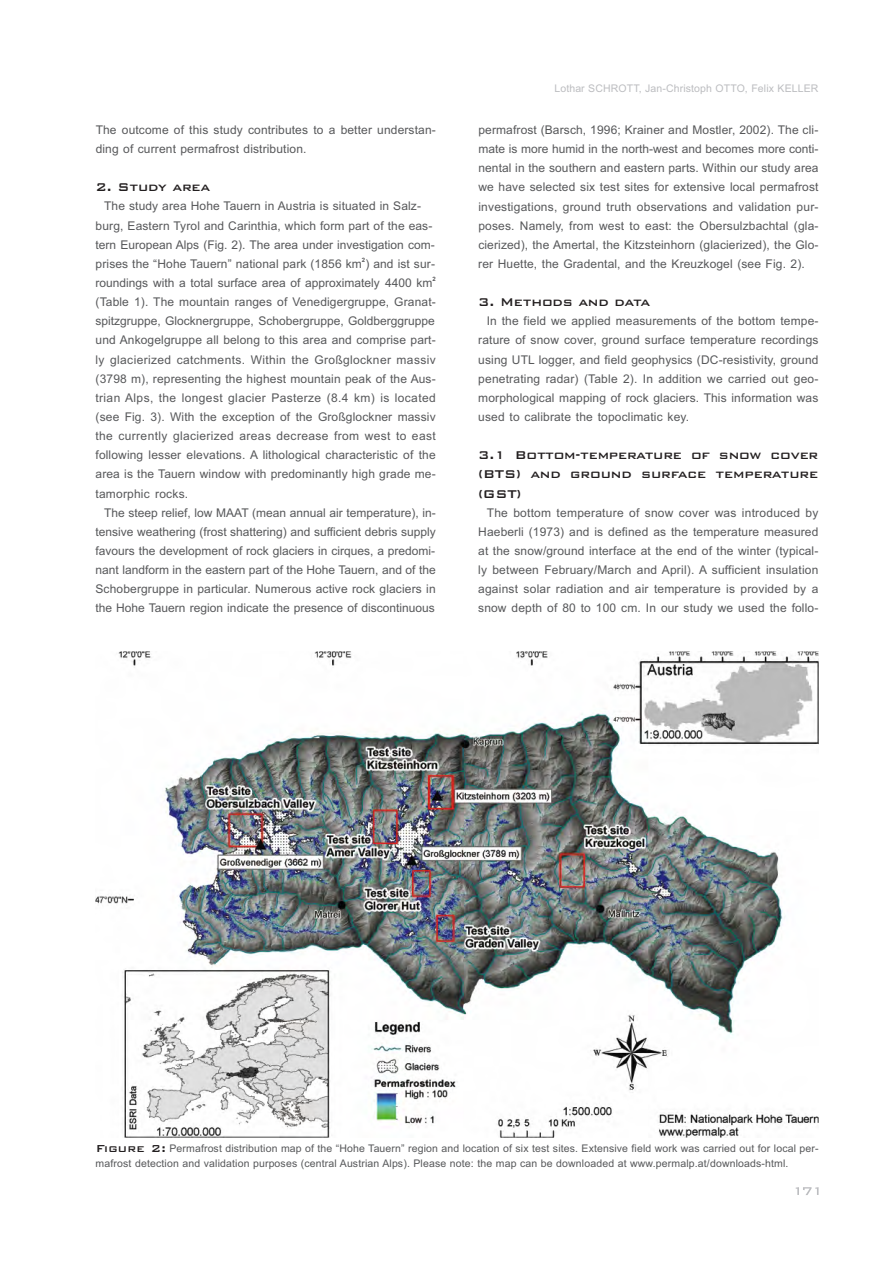
<style>
.page{position:relative;width:893px;height:1263px;background:#fff}
.page>*{position:absolute;margin:0;border:0;box-sizing:border-box;transform-origin:0 0}
.t1{font:500 15px/19.2px "Bank Gothic BT";letter-spacing:-.015em;color:#231f20;text-align:justify}
.t2{font:12px/19.2px "Arial";letter-spacing:.01em;color:#57585a;text-align:justify}
.t3{font:10.5px/14.9px "Arial";letter-spacing:.015em;color:#57585a}
.t4{font:10.5px "Arial";letter-spacing:.01em;color:#bcbdc0}
.t5{font:700 6px "Arial";color:#57585a}
.s1{font-family:"Bank Gothic BT";font-weight:500;font-size:13.5px;color:#231f20}
</style>
<div class="page">
<img style="left:95px;top:651px;width:724px;height:487px">
<svg style="left:796px;top:1187px;width:23px;height:8px"></svg>
<p class="t2" style="left:96px;top:121px;width:342px">The outcome of this study contributes to a better understan&shy;ding of current permafrost distribution.</p>
<p class="t1" style="left:95px;top:178px;width:116px">2. Study area</p>
<p class="t2" style="left:96px;top:198px;width:341px;text-align:center">The study area Hohe Tauern in Austria is situated in Salz&shy;burg, Eastern Tyrol and Carinthia, which form part of the eas&shy;tern European Alps (Fig. 2). The area under investigation com-</p>
<p class="t5" style="left:362px;top:258px;width:5px">2</p>
<p class="t2" style="left:96px;top:255px;width:341px">prises the “Hohe Tauern” national park (1856 km ) and ist sur-</p>
<p class="t5" style="left:432px;top:277px;width:5px">2</p>
<p class="t2" style="left:96px;top:274px;width:342px;text-align:left">roundings with a total surface area of approximately 4400 km (Table 1). The mountain ranges of Venedigergruppe, Granat&shy;spitzgruppe, Glocknergruppe, Schobergruppe, Goldberggruppe und Ankogelgruppe all belong to this area and comprise part&shy;ly glacierized catchments. Within the Großglockner massiv (3798 m), representing the highest mountain peak of the Aus&shy;trian Alps, the longest glacier Pasterze (8.4 km) is located (see Fig. 3). With the exception of the Großglockner massiv the currently glacierized areas decrease from west to east following lesser elevations. A lithological characteristic of the area is the Tauern window with predominantly high grade me&shy;tamorphic rocks.</p>
<p class="t2" style="left:95px;top:504px;width:342px;text-indent:9px">The steep relief, low MAAT (mean annual air temperature), in&shy;tensive weathering (frost shattering) and sufficient debris supply favours the development of rock glaciers in cirques, a predomi&shy;nant landform in the eastern part of the Hohe Tauern, and of the Schobergruppe in particular. Numerous active rock glaciers in the Hohe Tauern region indicate the presence of discontinuous</p>
<p class="t4" style="left:554px;top:84px;width:266px">Lothar SCHROTT, Jan-Christoph OTTO, Felix KELLER</p>
<p class="t2" style="left:478px;top:121px;width:342px">permafrost (Barsch, 1996; Krainer and Mostler, 2002). The cli&shy;mate is more humid in the north-west and becomes more conti&shy;nental in the southern and eastern parts. Within our study area we have selected six test sites for extensive local permafrost investigations, ground truth observations and validation pur&shy;poses. Namely, from west to east: the Obersulzbachtal (gla&shy;cierized), the Amertal, the Kitzsteinhorn (glacierized), the Glo&shy;rer Huette, the Gradental, and the Kreuzkogel (see Fig. 2).</p>
<p class="t1" style="left:478px;top:293px;width:174px">3. Methods and data</p>
<p class="t2" style="left:478px;top:313px;width:342px;text-indent:9px">In the field we applied measurements of the bottom tempe&shy;rature of snow cover, ground surface temperature recordings using UTL logger, and field geophysics (DC-resistivity, ground penetrating radar) (Table 2). In addition we carried out geo&shy;morphological mapping of rock glaciers. This information was used to calibrate the topoclimatic key.</p>
<p class="t1" style="left:478px;top:446px;width:342px">3.1 Bottom-temperature of snow cover (BTS) and ground surface temperature (GST)</p>
<p class="t2" style="left:478px;top:504px;width:342px;text-indent:9px">The bottom temperature of snow cover was introduced by Haeberli (1973) and is defined as the temperature measured at the snow/ground interface at the end of the winter (typical&shy;ly between February/March and April). A sufficient insulation against solar radiation and air temperature is provided by a snow depth of 80 to 100 cm. In our study we used the follo-</p>
<p class="t3" style="left:96px;top:1142px;width:724px"><span class="s1">Figure 2:</span> Permafrost distribution map of the “Hohe Tauern” region and location of six test sites. Extensive field work was carried out for local per&shy;mafrost detection and validation purposes (central Austrian Alps). Please note: the map can be downloaded at www.permalp.at/downloads-html.</p>
</div>
